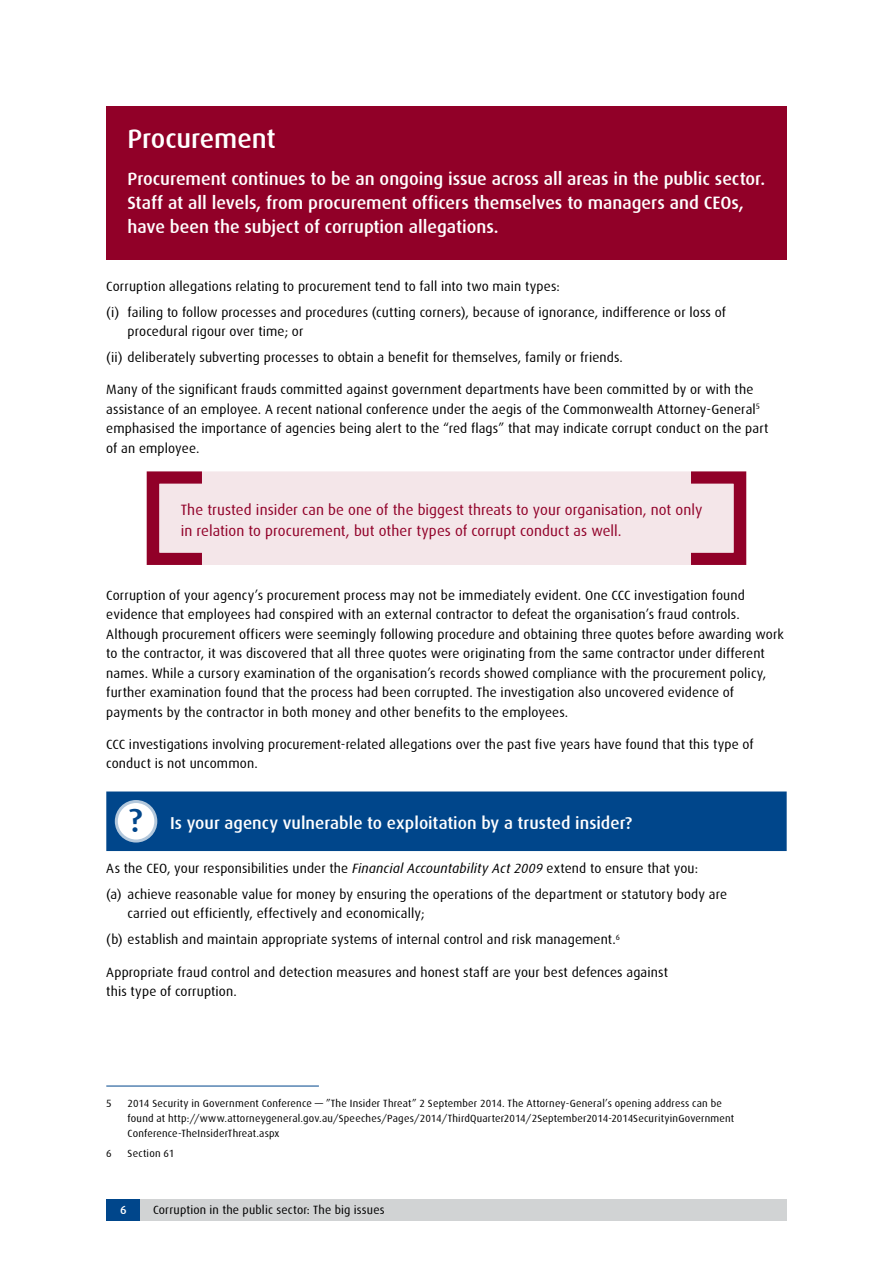
<style>
.page{position:relative;width:893px;height:1263px;background:#fff}
.page>*{position:absolute;margin:0;border:0;box-sizing:border-box;transform-origin:0 0}
.t1{font:500 27px "Dax";color:#fff}
.t2{font:500 18px/24px "Dax";color:#fff}
.t3{font:500 17.25px "Dax";color:#fff}
.t4{font:15px/21px "Dax";letter-spacing:.005em;color:#910028}
.t5{font:13.5px/19.5px "Dax";letter-spacing:.01em;color:#000}
.t6{font:12px "Dax";letter-spacing:.015em;color:#000}
.t7{font:500 12px "Dax";color:#fff}
.t8{font:10.5px/15px "Dax";letter-spacing:.02em;color:#000}
.s1{font-size:33.75px;color:#00468b}
.s2{font-style:italic}
</style>
<div class="page">
<div style="left:106px;top:1199px;width:34px;height:21px;background:#00468b"></div>
<div style="left:140px;top:1199px;width:647px;height:21px;background:#d1d3d4"></div>
<div style="left:106px;top:106px;width:681px;height:153px;background:#910028"></div>
<div style="left:147px;top:471px;width:599px;height:94px;background:#910028"></div>
<div style="left:159px;top:471px;width:574px;height:94px;background:#f4e6e9"></div>
<div style="left:106px;top:791px;width:681px;height:60px;background:#00468b"></div>
<div style="left:116px;top:801px;width:40px;height:40px;background:#fff;border-radius:50%"></div>
<div style="left:115px;top:800px;width:42px;height:42px;border:3px solid #b3c8dc;border-radius:50%"></div>
<hr style="left:106px;top:1086px;width:213px;height:1px;background:#00468b">
<h1 class="t1" style="left:128px;top:124px;width:150px">Procurement</h1>
<h2 class="t2" style="left:128px;top:167px;width:639px">Procurement continues to be an ongoing issue across all areas in the public sector.<br>Staff at all levels, from procurement officers themselves to managers and CEOs, have been the subject of corruption allegations.</h2>
<p class="t5" style="left:106px;top:273px;width:621px;line-height:26px">Corruption allegations relating to procurement tend to fall into two main types:<br>(i) failing to follow processes and procedures (cutting corners), because of ignorance, indifference or loss of</p>
<p class="t5" style="left:106px;top:318px;width:518px;line-height:26px;text-indent:21px">procedural rigour over time; or<br>(ii) deliberately subverting processes to obtain a benefit for themselves, family or friends.</p>
<p class="t5" style="left:106px;top:380px;width:664px">Many of the significant frauds committed against government departments have been committed by or with the assistance of an employee. A recent national conference under the aegis of the Commonwealth Attorney-General<sup>5 </sup>emphasised the importance of agencies being alert to the “red flags” that may indicate corrupt conduct on the part of an employee.</p>
<p class="t4" style="left:181px;top:499px;width:523px">The trusted insider can be one of the biggest threats to your organisation, not only in relation to procurement, but other types of corrupt conduct as well.</p>
<p class="t5" style="left:106px;top:585px;width:679px">Corruption of your agency’s procurement process may not be immediately evident. One CCC investigation found evidence that employees had conspired with an external contractor to defeat the organisation’s fraud controls.<br>Although procurement officers were seemingly following procedure and obtaining three quotes before awarding work to the contractor, it was discovered that all three quotes were originating from the same contractor under different names. While a cursory examination of the organisation’s records showed compliance with the procurement policy, further examination found that the process had been corrupted. The investigation also uncovered evidence of payments by the contractor in both money and other benefits to the employees.</p>
<p class="t5" style="left:106px;top:735px;width:649px">CCC investigations involving procurement-related allegations over the past five years have found that this type of conduct is not uncommon.</p>
<p class="t3" style="left:128px;top:813px;width:505px"><span class="s1">?</span> Is your agency vulnerable to exploitation by a trusted insider?</p>
<p class="t5" style="left:106px;top:855px;width:622px;line-height:26px">As the CEO, your responsibilities under the <span class="s2">Financial Accountability Act 2009</span> extend to ensure that you:<br>(a) achieve reasonable value for money by ensuring the operations of the department or statutory body are</p>
<p class="t5" style="left:106px;top:901px;width:515px;line-height:26px;text-indent:21px">carried out efficiently, effectively and economically;<br>(b) establish and maintain appropriate systems of internal control and risk management.<sup>6</sup></p>
<p class="t5" style="left:106px;top:962px;width:563px">Appropriate fraud control and detection measures and honest staff are your best defences against this type of corruption.</p>
<p class="t8" style="left:106px;top:1096px;width:7px">5</p>
<p class="t8" style="left:128px;top:1096px;width:608px">2014 Security in Government Conference — ”The Insider Threat” 2 September 2014. The Attorney-General’s opening address can be found at http://www.attorneygeneral.gov.au/Speeches/Pages/2014/ThirdQuarter2014/2September2014-2014SecurityinGovernment<br>Conference-TheInsiderThreat.aspx</p>
<p class="t8" style="left:106px;top:1146px;width:7px">6</p>
<p class="t8" style="left:128px;top:1146px;width:48px">Section 61</p>
<p class="t7" style="left:120px;top:1203px;width:8px">6</p>
<p class="t6" style="left:153px;top:1204px;width:233px">Corruption in the public sector: The big issues</p>
</div>
